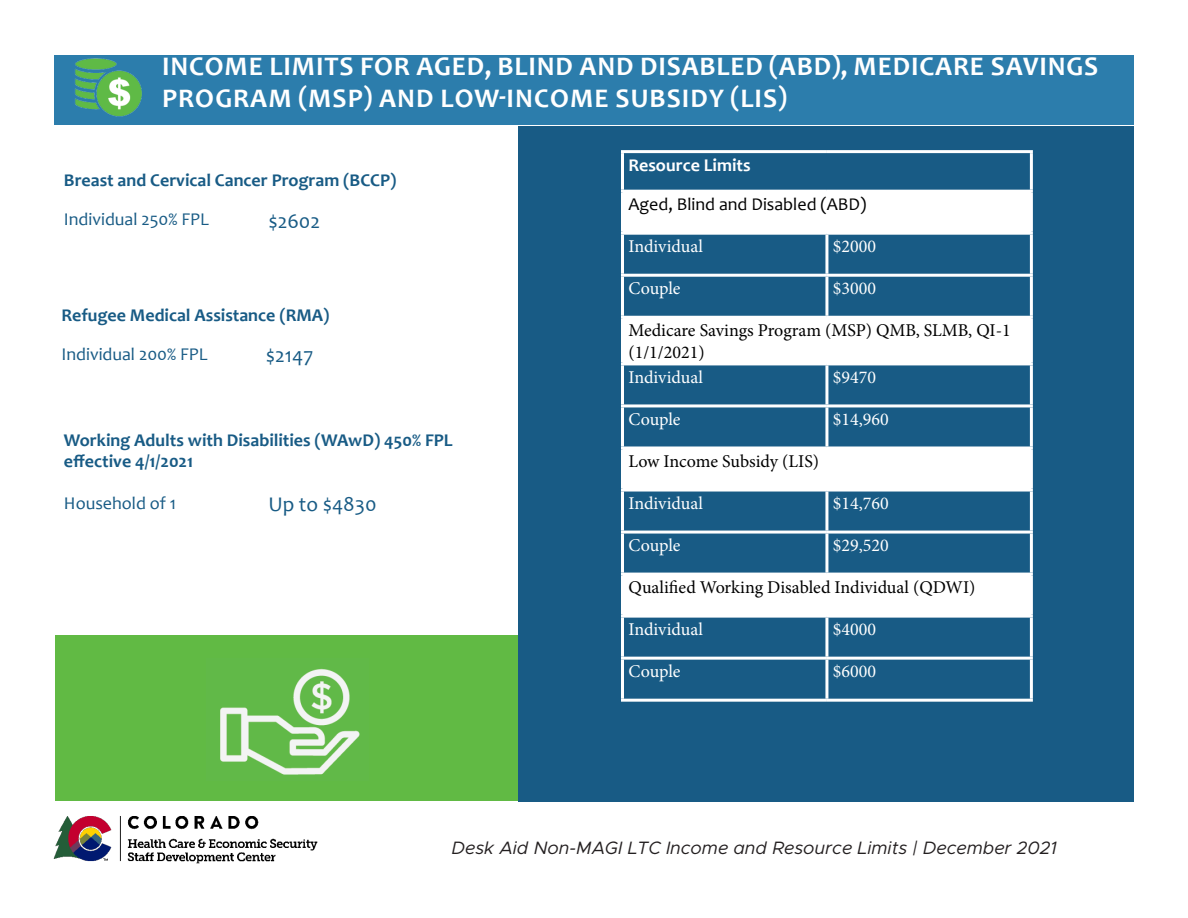
<style>
.page{position:relative;width:1188px;height:918px;background:#fff}
.page>*{position:absolute;margin:0;border:0;box-sizing:border-box;transform-origin:0 0}
.t1{font:700 27px/32.4px "Candara";letter-spacing:.03em;color:#fff}
.t2{font:21px "Candara";color:#185b85}
.t3{font:700 18px/21.6px "Candara";color:#185b85}
.t4{font:18px/21.6px "Minion Pro";color:#000}
.t5{font:18px "Minion Pro";color:#fff}
.t6{font:italic 18px "Metropolis";color:#231f20}
.t7{font:18px "Candara";color:#185b85}
.t8{font:18px "Candara";color:#000}
.t9{font:700 18px "Candara";color:#fff}
</style>
<div class="page">
<img style="left:54px;top:816px;width:264px;height:48px">
<div style="left:54px;top:55px;width:1080px;height:69px;background:#2c7dac"></div>
<img style="left:75px;top:58px;width:67px;height:59px">
<div style="left:55px;top:635px;width:463px;height:166px;background:#61ba44"></div>
<div style="left:518px;top:126px;width:616px;height:676px;background:#185b85"></div>
<svg style="left:624px;top:193px;width:406px;height:422px"></svg>
<hr style="left:621px;top:150px;width:206px;height:3px;background:#fff">
<hr style="left:621px;top:153px;width:3px;height:37px;background:#fff">
<hr style="left:827px;top:150px;width:206px;height:3px;background:#fff">
<hr style="left:1030px;top:153px;width:3px;height:37px;background:#fff">
<hr style="left:621px;top:190px;width:206px;height:3px;background:#fff">
<hr style="left:621px;top:193px;width:3px;height:39px;background:#fff">
<hr style="left:827px;top:190px;width:206px;height:3px;background:#fff">
<hr style="left:1030px;top:193px;width:3px;height:39px;background:#fff">
<hr style="left:621px;top:232px;width:206px;height:3px;background:#fff">
<hr style="left:621px;top:235px;width:3px;height:39px;background:#fff">
<hr style="left:827px;top:232px;width:206px;height:3px;background:#fff">
<hr style="left:825px;top:235px;width:3px;height:39px;background:#fff">
<hr style="left:1030px;top:235px;width:3px;height:39px;background:#fff">
<hr style="left:621px;top:274px;width:206px;height:3px;background:#fff">
<hr style="left:621px;top:277px;width:3px;height:39px;background:#fff">
<hr style="left:827px;top:274px;width:206px;height:3px;background:#fff">
<hr style="left:825px;top:277px;width:3px;height:39px;background:#fff">
<hr style="left:1030px;top:277px;width:3px;height:39px;background:#fff">
<hr style="left:621px;top:316px;width:206px;height:3px;background:#fff">
<hr style="left:621px;top:319px;width:3px;height:43px;background:#fff">
<hr style="left:827px;top:316px;width:206px;height:3px;background:#fff">
<hr style="left:1030px;top:319px;width:3px;height:43px;background:#fff">
<hr style="left:621px;top:362px;width:206px;height:3px;background:#fff">
<hr style="left:621px;top:365px;width:3px;height:39px;background:#fff">
<hr style="left:827px;top:362px;width:206px;height:3px;background:#fff">
<hr style="left:825px;top:365px;width:3px;height:39px;background:#fff">
<hr style="left:1030px;top:365px;width:3px;height:39px;background:#fff">
<hr style="left:621px;top:404px;width:206px;height:3px;background:#fff">
<hr style="left:621px;top:407px;width:3px;height:39px;background:#fff">
<hr style="left:827px;top:404px;width:206px;height:3px;background:#fff">
<hr style="left:825px;top:407px;width:3px;height:39px;background:#fff">
<hr style="left:1030px;top:407px;width:3px;height:39px;background:#fff">
<hr style="left:621px;top:446px;width:206px;height:3px;background:#fff">
<hr style="left:621px;top:449px;width:3px;height:40px;background:#fff">
<hr style="left:827px;top:446px;width:206px;height:3px;background:#fff">
<hr style="left:1030px;top:449px;width:3px;height:40px;background:#fff">
<hr style="left:621px;top:489px;width:206px;height:3px;background:#fff">
<hr style="left:621px;top:492px;width:3px;height:39px;background:#fff">
<hr style="left:827px;top:489px;width:206px;height:3px;background:#fff">
<hr style="left:825px;top:492px;width:3px;height:39px;background:#fff">
<hr style="left:1030px;top:492px;width:3px;height:39px;background:#fff">
<hr style="left:621px;top:531px;width:206px;height:3px;background:#fff">
<hr style="left:621px;top:534px;width:3px;height:39px;background:#fff">
<hr style="left:827px;top:531px;width:206px;height:3px;background:#fff">
<hr style="left:825px;top:534px;width:3px;height:39px;background:#fff">
<hr style="left:1030px;top:534px;width:3px;height:39px;background:#fff">
<hr style="left:621px;top:573px;width:206px;height:3px;background:#fff">
<hr style="left:621px;top:576px;width:3px;height:39px;background:#fff">
<hr style="left:827px;top:573px;width:206px;height:3px;background:#fff">
<hr style="left:1030px;top:576px;width:3px;height:39px;background:#fff">
<hr style="left:621px;top:615px;width:206px;height:3px;background:#fff">
<hr style="left:621px;top:618px;width:3px;height:39px;background:#fff">
<hr style="left:827px;top:615px;width:206px;height:3px;background:#fff">
<hr style="left:825px;top:618px;width:3px;height:39px;background:#fff">
<hr style="left:1030px;top:618px;width:3px;height:39px;background:#fff">
<hr style="left:621px;top:657px;width:206px;height:3px;background:#fff">
<hr style="left:621px;top:660px;width:3px;height:39px;background:#fff">
<hr style="left:827px;top:657px;width:206px;height:3px;background:#fff">
<hr style="left:825px;top:660px;width:3px;height:39px;background:#fff">
<hr style="left:1030px;top:660px;width:3px;height:39px;background:#fff">
<hr style="left:621px;top:699px;width:206px;height:3px;background:#fff">
<hr style="left:827px;top:699px;width:206px;height:3px;background:#fff">
<img style="left:220px;top:668px;width:140px;height:107px">
<p class="t1" style="left:162px;top:49px;width:938px">INCOME LIMITS FOR AGED, BLIND AND DISABLED (ABD), MEDICARE SAVINGS<br>PROGRAM (MSP) AND LOW-INCOME SUBSIDY (LIS)</p>
<p class="t3" style="left:64px;top:169px;width:334px">Breast and Cervical Cancer Program (BCCP)</p>
<p class="t7" style="left:64px;top:208px;width:147px">Individual 250% FPL</p>
<p class="t2" style="left:268px;top:208px;width:53px">$2602</p>
<p class="t3" style="left:62px;top:304px;width:270px">Refugee Medical Assistance (RMA)</p>
<p class="t7" style="left:62px;top:343px;width:148px">Individual 200% FPL</p>
<p class="t2" style="left:266px;top:342px;width:49px">$2147</p>
<p class="t3" style="left:64px;top:429px;width:390px">Working Adults with Disabilities (WAwD) 450% FPL effective 4/1/2021</p>
<p class="t7" style="left:64px;top:492px;width:114px">Household of 1</p>
<p class="t2" style="left:268px;top:491px;width:110px">Up to $4830</p>
<p class="t9" style="left:628px;top:154px;width:124px">Resource Limits</p>
<p class="t8" style="left:628px;top:193px;width:239px">Aged, Blind and Disabled (ABD)</p>
<p class="t5" style="left:628px;top:234px;width:76px">Individual</p>
<p class="t5" style="left:833px;top:234px;width:45px">$2000</p>
<p class="t5" style="left:628px;top:277px;width:54px">Couple</p>
<p class="t5" style="left:833px;top:277px;width:45px">$3000</p>
<p class="t4" style="left:628px;top:320px;width:384px">Medicare Savings Program (MSP) QMB, SLMB, QI-1 (1/1/2021)</p>
<p class="t5" style="left:628px;top:365px;width:76px">Individual</p>
<p class="t5" style="left:833px;top:365px;width:45px">$9470</p>
<p class="t5" style="left:628px;top:407px;width:54px">Couple</p>
<p class="t5" style="left:833px;top:407px;width:57px">$14,960</p>
<p class="t4" style="left:628px;top:451px;width:192px">Low Income Subsidy (LIS)</p>
<p class="t5" style="left:628px;top:491px;width:76px">Individual</p>
<p class="t5" style="left:833px;top:491px;width:57px">$14,760</p>
<p class="t5" style="left:628px;top:533px;width:54px">Couple</p>
<p class="t5" style="left:833px;top:533px;width:57px">$29,520</p>
<p class="t4" style="left:628px;top:577px;width:348px">Qualified Working Disabled Individual (QDWI)</p>
<p class="t5" style="left:628px;top:617px;width:76px">Individual</p>
<p class="t5" style="left:833px;top:617px;width:45px">$4000</p>
<p class="t5" style="left:628px;top:659px;width:54px">Couple</p>
<p class="t5" style="left:833px;top:659px;width:45px">$6000</p>
<p class="t6" style="left:451px;top:837px;width:607px">Desk Aid Non-MAGI LTC Income and Resource Limits | December 2021</p>
</div>
